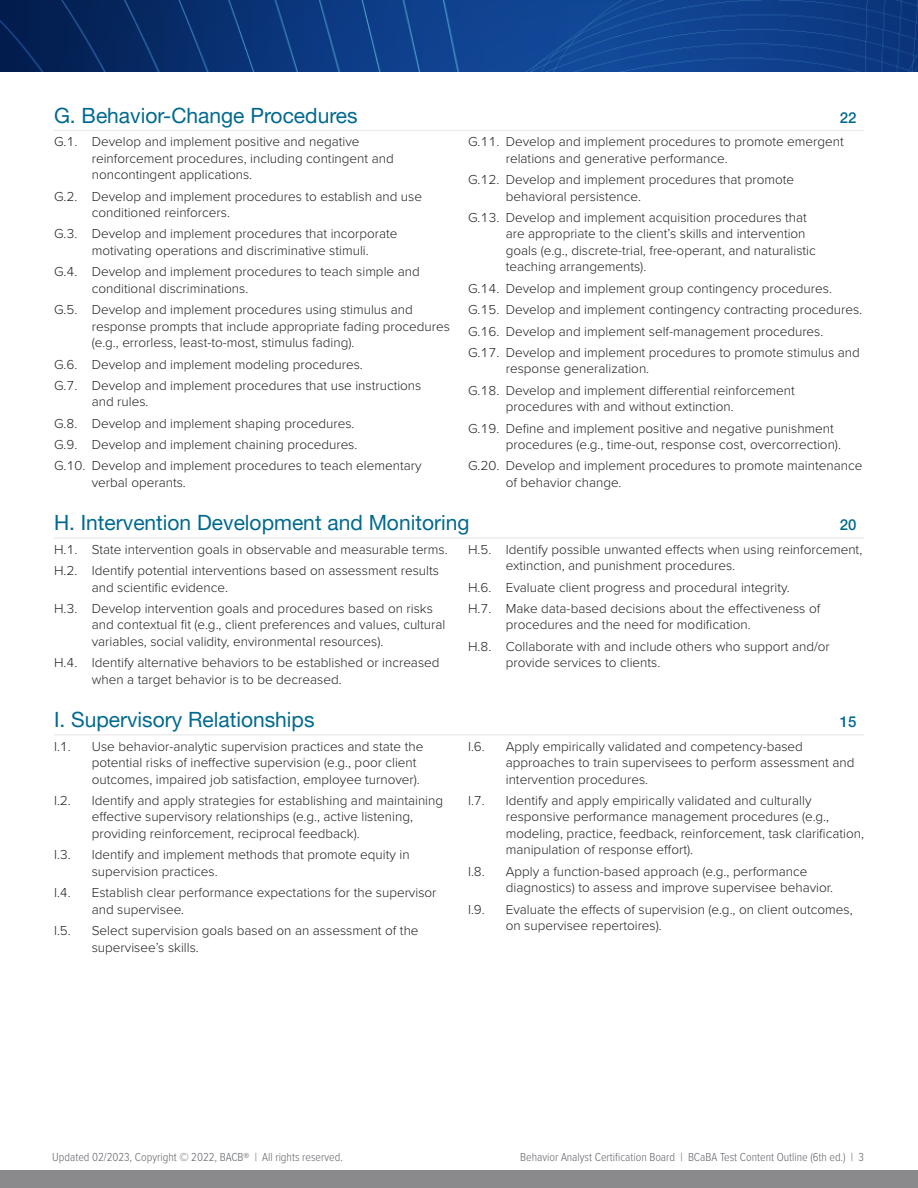
<style>
.page{position:relative;width:918px;height:1188px;background:#fff}
.page>*{position:absolute;margin:0;border:0;box-sizing:border-box;transform-origin:0 0}
.Heading_2{font:21px "Helvetica Neue LT Pro";color:#00698f}
.Heading_2-2{font:500 15px "Helvetica Neue LT Pro";color:#00698f}
.Section_items{font:300 13.5px/16.5px "Proxima Nova";color:#231f20}
.t1{font:300 12px "Proxima Nova Cond";color:#61646a}
</style>
<div class="page">
<img style="left:0;top:0;width:918px;height:72px">
<div style="left:0;top:1171px;width:918px;height:17px;background:#8a8a8d"></div>
<hr style="left:54px;top:130px;width:810px;height:1px;background:#eeecec">
<hr style="left:54px;top:537px;width:810px;height:2px;background:#eeecec">
<hr style="left:54px;top:734px;width:810px;height:2px;background:#eeecec">
<h2 class="Heading_2" style="left:54px;top:103px;width:305px">G. Behavior-Change Procedures</h2>
<h2 class="Heading_2-2" style="left:840px;top:109px;width:18px">22</h2>
<p class="Section_items" style="left:92px;top:133px;width:303px;text-indent:-38px">G.1. Develop and implement positive and negative reinforcement procedures, including contingent and noncontingent applications.</p>
<p class="Section_items" style="left:92px;top:187px;width:332px;text-indent:-38px">G.2. Develop and implement procedures to establish and use conditioned reinforcers.</p>
<p class="Section_items" style="left:92px;top:225px;width:307px;text-indent:-38px">G.3. Develop and implement procedures that incorporate motivating operations and discriminative stimuli.</p>
<p class="Section_items" style="left:92px;top:263px;width:329px;text-indent:-38px">G.4. Develop and implement procedures to teach simple and conditional discriminations.</p>
<p class="Section_items" style="left:92px;top:301px;width:360px;text-indent:-38px">G.5. Develop and implement procedures using stimulus and response prompts that include appropriate fading procedures (e.g., errorless, least-to-most, stimulus fading).</p>
<p class="Section_items" style="left:54px;top:355px;width:310px">G.6. Develop and implement modeling procedures.</p>
<p class="Section_items" style="left:92px;top:376px;width:331px;text-indent:-38px">G.7. Develop and implement procedures that use instructions and rules.</p>
<p class="Section_items" style="left:54px;top:414px;width:302px">G.8. Develop and implement shaping procedures.</p>
<p class="Section_items" style="left:54px;top:436px;width:305px">G.9. Develop and implement chaining procedures.</p>
<p class="Section_items" style="left:92px;top:457px;width:331px;text-indent:-38px">G.10. Develop and implement procedures to teach elementary verbal operants.</p>
<p class="Section_items" style="left:506px;top:133px;width:340px;text-indent:-38px">G.11. Develop and implement procedures to promote emergent relations and generative performance.</p>
<p class="Section_items" style="left:506px;top:171px;width:290px;text-indent:-38px">G.12. Develop and implement procedures that promote behavioral persistence.</p>
<p class="Section_items" style="left:506px;top:208px;width:312px;text-indent:-38px">G.13. Develop and implement acquisition procedures that are appropriate to the client’s skills and intervention goals (e.g., discrete-trial, free-operant, and naturalistic teaching arrangements).</p>
<p class="Section_items" style="left:468px;top:279px;width:365px">G.14. Develop and implement group contingency procedures.</p>
<p class="Section_items" style="left:468px;top:301px;width:396px">G.15. Develop and implement contingency contracting procedures.</p>
<p class="Section_items" style="left:468px;top:322px;width:357px">G.16. Develop and implement self-management procedures.</p>
<p class="Section_items" style="left:506px;top:343px;width:356px;text-indent:-38px">G.17. Develop and implement procedures to promote stimulus and response generalization.</p>
<p class="Section_items" style="left:506px;top:381px;width:290px;text-indent:-38px">G.18. Develop and implement differential reinforcement procedures with and without extinction.</p>
<p class="Section_items" style="left:506px;top:419px;width:337px;text-indent:-38px">G.19. Define and implement positive and negative punishment procedures (e.g., time-out, response cost, overcorrection).</p>
<p class="Section_items" style="left:506px;top:457px;width:358px;text-indent:-38px">G.20. Develop and implement procedures to promote maintenance of behavior change.</p>
<h2 class="Heading_2" style="left:54px;top:510px;width:417px">H. Intervention Development and Monitoring</h2>
<h2 class="Heading_2-2" style="left:840px;top:516px;width:18px">20</h2>
<p class="Section_items" style="left:54px;top:540px;width:395px">H.1. State intervention goals in observable and measurable terms.</p>
<p class="Section_items" style="left:92px;top:562px;width:349px;text-indent:-38px">H.2. Identify potential interventions based on assessment results and scientific evidence.</p>
<p class="Section_items" style="left:92px;top:599px;width:355px;text-indent:-38px">H.3. Develop intervention goals and procedures based on risks and contextual fit (e.g., client preferences and values, cultural variables, social validity, environmental resources).</p>
<p class="Section_items" style="left:92px;top:654px;width:349px;text-indent:-38px">H.4. Identify alternative behaviors to be established or increased when a target behavior is to be decreased.</p>
<p class="Section_items" style="left:506px;top:540px;width:358px;text-indent:-38px">H.5. Identify possible unwanted effects when using reinforcement, extinction, and punishment procedures.</p>
<p class="Section_items" style="left:468px;top:578px;width:323px">H.6. Evaluate client progress and procedural integrity.</p>
<p class="Section_items" style="left:506px;top:599px;width:316px;text-indent:-38px">H.7. Make data-based decisions about the effectiveness of procedures and the need for modification.</p>
<p class="Section_items" style="left:506px;top:637px;width:326px;text-indent:-38px">H.8. Collaborate with and include others who support and/or provide services to clients.</p>
<h2 class="Heading_2" style="left:54px;top:707px;width:262px">I. Supervisory Relationships</h2>
<h2 class="Heading_2-2" style="left:840px;top:713px;width:18px">15</h2>
<p class="Section_items" style="left:54px;top:737px;width:18px">I.1.</p>
<p class="Section_items" style="left:92px;top:737px;width:333px">Use behavior-analytic supervision practices and state the potential risks of ineffective supervision (e.g., poor client outcomes, impaired job satisfaction, employee turnover).</p>
<p class="Section_items" style="left:54px;top:791px;width:18px">I.2.</p>
<p class="Section_items" style="left:92px;top:791px;width:353px">Identify and apply strategies for establishing and maintaining effective supervisory relationships (e.g., active listening, providing reinforcement, reciprocal feedback).</p>
<p class="Section_items" style="left:54px;top:846px;width:18px">I.3.</p>
<p class="Section_items" style="left:92px;top:846px;width:319px">Identify and implement methods that promote equity in supervision practices.</p>
<p class="Section_items" style="left:54px;top:884px;width:18px">I.4.</p>
<p class="Section_items" style="left:92px;top:884px;width:346px">Establish clear performance expectations for the supervisor and supervisee.</p>
<p class="Section_items" style="left:54px;top:922px;width:18px">I.5.</p>
<p class="Section_items" style="left:92px;top:922px;width:328px">Select supervision goals based on an assessment of the supervisee’s skills.</p>
<p class="Section_items" style="left:468px;top:737px;width:18px">I.6.</p>
<p class="Section_items" style="left:506px;top:737px;width:350px">Apply empirically validated and competency-based approaches to train supervisees to perform assessment and intervention procedures.</p>
<p class="Section_items" style="left:468px;top:791px;width:18px">I.7.</p>
<p class="Section_items" style="left:506px;top:791px;width:360px">Identify and apply empirically validated and culturally responsive performance management procedures (e.g., modeling, practice, feedback, reinforcement, task clarification, manipulation of response effort).</p>
<p class="Section_items" style="left:468px;top:862px;width:18px">I.8.</p>
<p class="Section_items" style="left:506px;top:862px;width:329px">Apply a function-based approach (e.g., performance diagnostics) to assess and improve supervisee behavior.</p>
<p class="Section_items" style="left:468px;top:900px;width:18px">I.9.</p>
<p class="Section_items" style="left:506px;top:900px;width:348px">Evaluate the effects of supervision (e.g., on client outcomes, on supervisee repertoires).</p>
<p class="t1" style="left:52px;top:1149px;width:292px">Updated 02/2023, Copyright © 2022, BACB® | All rights reserved.</p>
<p class="t1" style="left:520px;top:1149px;width:345px">Behavior Analyst Certification Board | BCaBA Test Content Outline (6th ed.) | 3</p>
</div>
